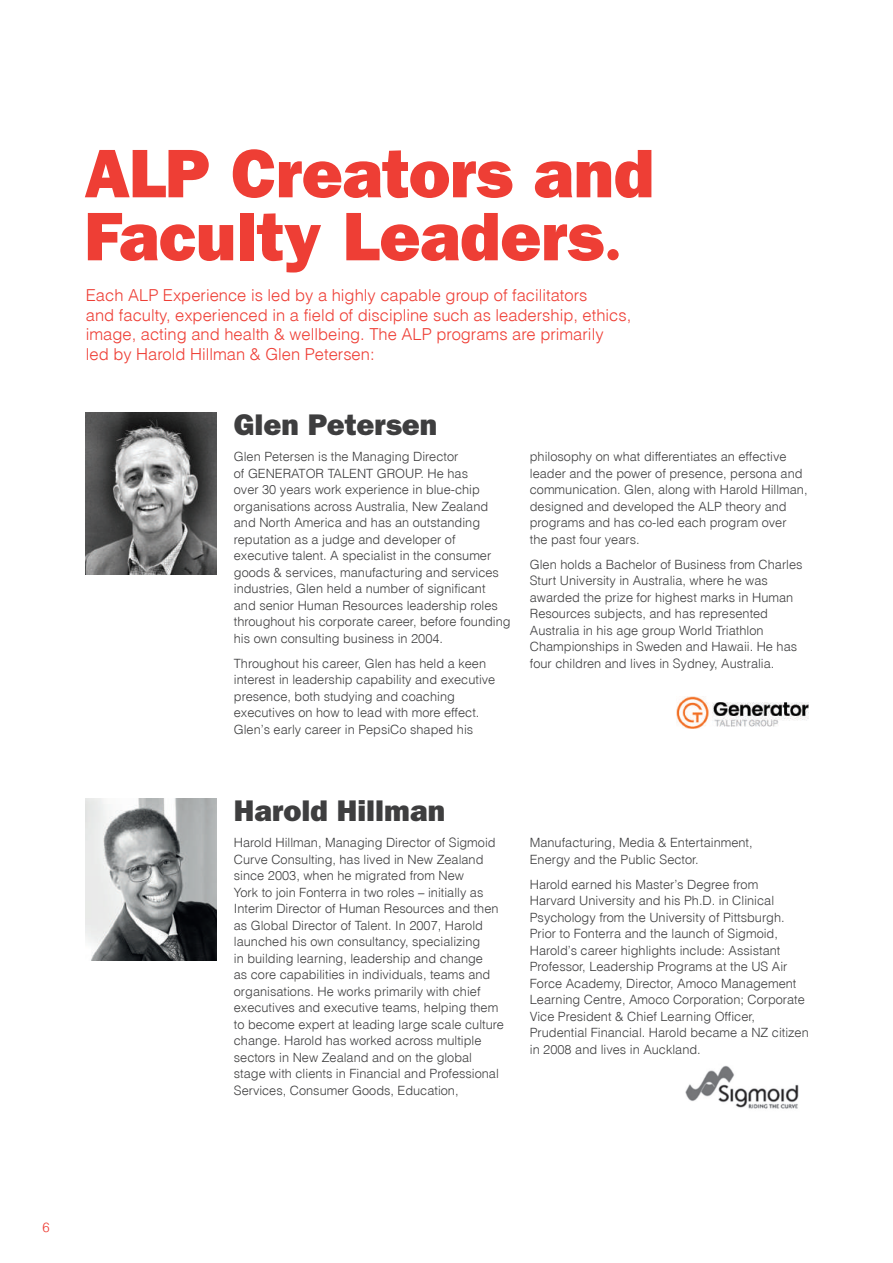
<style>
.page{position:relative;width:893px;height:1263px;background:#fff}
.page>*{position:absolute;margin:0;border:0;box-sizing:border-box;transform-origin:0 0}
.t1{font:800 69px/63px "Franklin Gothic";letter-spacing:-.005em;color:#ee3e35}
.t2{font:800 30px "Franklin Gothic";color:#3e3e3f}
.t3{font:16.5px/19.5px "Switzerland Light Plain";color:#ee3e35}
.t4{font:300 13.5px "Swiss 721 BT";color:#ee3e35}
.t5{font:12.75px/16.5px "Switzerland Light Plain";color:#3e3e3f}
</style>
<div class="page">
<hr style="left:892px;top:0;width:1px;height:1263px;background:#ee3e35">
<img style="left:86px;top:798px;width:131px;height:162px">
<div style="left:607px;top:249px;width:12px;height:11px;background:#ee3e35;border-radius:50%"></div>
<img style="left:86px;top:412px;width:131px;height:162px">
<img style="left:685px;top:1065px;width:114px;height:44px">
<img style="left:677px;top:696px;width:132px;height:33px">
<h1 class="t1" style="left:84px;top:142px;width:571px">ALP Creators and<br>Faculty Leaders</h1>
<p class="t3" style="left:86px;top:285px;width:547px">Each ALP Experience is led by a highly capable group of facilitators<br>and faculty, experienced in a field of discipline such as leadership, ethics, image, acting and health &amp; wellbeing. The ALP programs are primarily<br>led by Harold Hillman &amp; Glen Petersen:</p>
<h2 class="t2" style="left:234px;top:407px;width:205px">Glen Petersen</h2>
<p class="t5" style="left:234px;top:448px;width:278px">Glen Petersen is the Managing Director<br>of GENERATOR TALENT GROUP. He has<br>over 30 years work experience in blue-chip organisations across Australia, New Zealand and North America and has an outstanding reputation as a judge and developer of executive talent. A specialist in the consumer goods &amp; services, manufacturing and services industries, Glen held a number of significant and senior Human Resources leadership roles throughout his corporate career, before founding his own consulting business in 2004.</p>
<p class="t5" style="left:234px;top:655px;width:263px">Throughout his career, Glen has held a keen interest in leadership capability and executive presence, both studying and coaching executives on how to lead with more effect.<br>Glen’s early career in PepsiCo shaped his</p>
<p class="t5" style="left:530px;top:448px;width:279px">philosophy on what differentiates an effective leader and the power of presence, persona and communication. Glen, along with Harold Hillman, designed and developed the ALP theory and programs and has co-led each program over the past four years.</p>
<p class="t5" style="left:530px;top:556px;width:274px">Glen holds a Bachelor of Business from Charles Sturt University in Australia, where he was awarded the prize for highest marks in Human Resources subjects, and has represented Australia in his age group World Triathlon Championships in Sweden and Hawaii. He has four children and lives in Sydney, Australia.</p>
<h2 class="t2" style="left:234px;top:793px;width:213px">Harold Hillman</h2>
<p class="t5" style="left:234px;top:834px;width:272px">Harold Hillman, Managing Director of Sigmoid Curve Consulting, has lived in New Zealand since 2003, when he migrated from New<br>York to join Fonterra in two roles – initially as Interim Director of Human Resources and then as Global Director of Talent. In 2007, Harold launched his own consultancy, specializing<br>in building learning, leadership and change<br>as core capabilities in individuals, teams and organisations. He works primarily with chief executives and executive teams, helping them to become expert at leading large scale culture change. Harold has worked across multiple sectors in New Zealand and on the global stage with clients in Financial and Professional Services, Consumer Goods, Education,</p>
<p class="t5" style="left:530px;top:834px;width:224px">Manufacturing, Media &amp; Entertainment,<br>Energy and the Public Sector.</p>
<p class="t5" style="left:530px;top:876px;width:280px">Harold earned his Master’s Degree from<br>Harvard University and his Ph.D. in Clinical Psychology from the University of Pittsburgh.<br>Prior to Fonterra and the launch of Sigmoid, Harold’s career highlights include: Assistant Professor, Leadership Programs at the US Air Force Academy, Director, Amoco Management Learning Centre, Amoco Corporation; Corporate Vice President &amp; Chief Learning Officer, Prudential Financial. Harold became a NZ citizen in 2008 and lives in Auckland.</p>
<p class="t4" style="left:43px;top:1219px;width:9px">6</p>
</div>
